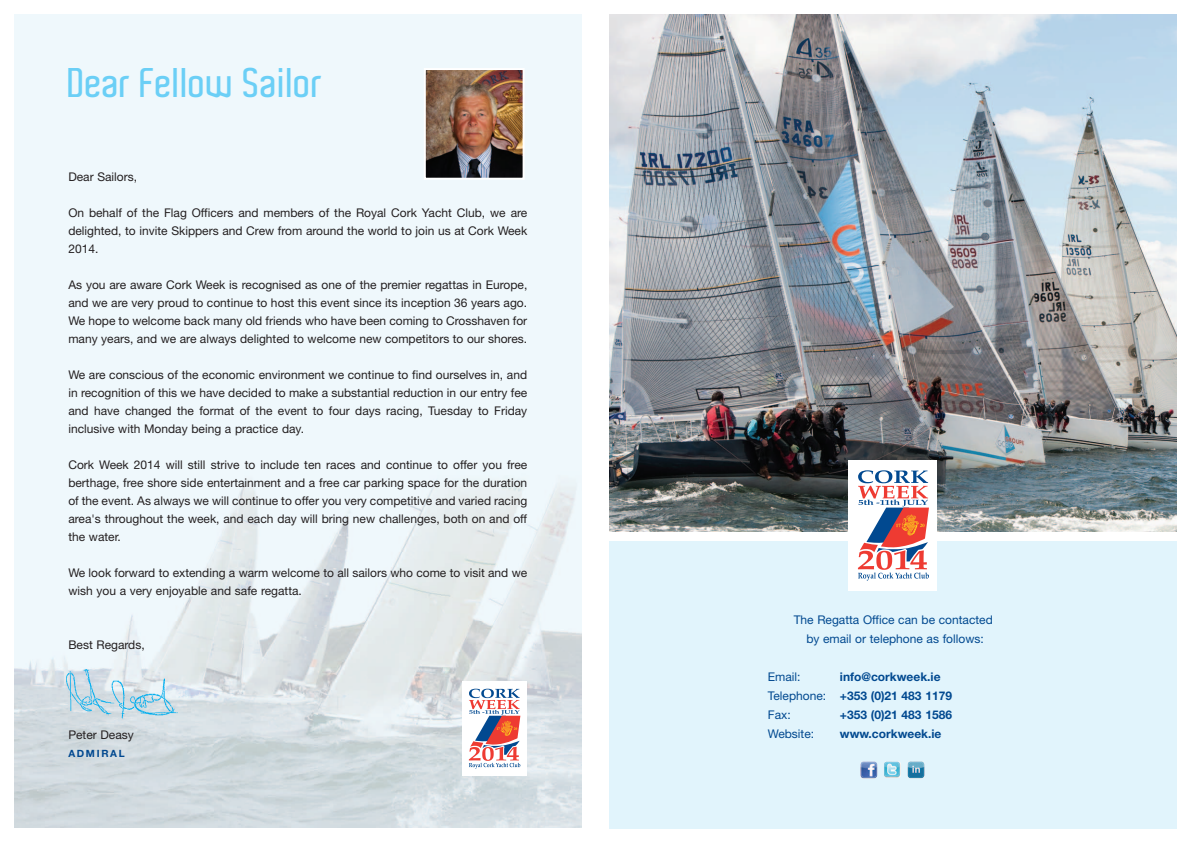
<style>
.page{position:relative;width:1191px;height:842px;background:#fff}
.page>*{position:absolute;margin:0;border:0;box-sizing:border-box;transform-origin:0 0}
.t1{font:600 40px "Aldo";color:#6bcff6}
.t2{font:12px/18px "Helvetica Neue";color:#231f20;text-align:justify}
.t3{font:700 12px/19px "Helvetica Neue";color:#014990}
.t4{font:12px/19px "Helvetica Neue";color:#014990;text-align:center}
.t5{font:700 10px "Helvetica Neue";letter-spacing:.165em;color:#014890}
.s1{font-weight:400}
</style>
<div class="page">
<img style="left:14px;top:14px;width:567px;height:814px">
<img style="left:427px;top:71px;width:94px;height:106px">
<div style="left:424px;top:68px;width:100px;height:112px;border:2px solid #fff"></div>
<img style="left:62px;top:666px;width:125px;height:60px">
<img style="left:609px;top:14px;width:567px;height:517px">
<div style="left:609px;top:542px;width:567px;height:287px;background:#e1f4fc"></div>
<div style="left:848px;top:459px;width:89px;height:131px;background:#fff"></div>
<svg style="left:858px;top:470px;width:71px;height:111px"></svg>
<img style="left:860px;top:761px;width:17px;height:17px">
<img style="left:884px;top:761px;width:17px;height:17px">
<img style="left:907px;top:761px;width:17px;height:17px">
<div style="left:462px;top:681px;width:64px;height:95px;background:#fff"></div>
<svg style="left:469px;top:689px;width:51px;height:80px"></svg>
<h1 class="t1" style="left:68px;top:61px;width:257px">Dear Fellow Sailor</h1>
<p class="t2" style="left:68px;top:169px;width:70px">Dear Sailors,</p>
<p class="t2" style="left:68px;top:205px;width:460px">On behalf of the Flag Officers and members of the Royal Cork Yacht Club, we are delighted, to invite Skippers and Crew from around the world to join us at Cork Week 2014.</p>
<p class="t2" style="left:68px;top:277px;width:460px">As you are aware Cork Week is recognised as one of the premier regattas in Europe, and we are very proud to continue to host this event since its inception 36 years ago.<br>We hope to welcome back many old friends who have been coming to Crosshaven for many years, and we are always delighted to welcome new competitors to our shores.</p>
<p class="t2" style="left:68px;top:367px;width:460px">We are conscious of the economic environment we continue to find ourselves in, and in recognition of this we have decided to make a substantial reduction in our entry fee and have changed the format of the event to four days racing, Tuesday to Friday inclusive with Monday being a practice day.</p>
<p class="t2" style="left:68px;top:457px;width:460px">Cork Week 2014 will still strive to include ten races and continue to offer you free berthage, free shore side entertainment and a free car parking space for the duration of the event. As always we will continue to offer you very competitive and varied racing area's throughout the week, and each day will bring new challenges, both on and off the water.</p>
<p class="t2" style="left:68px;top:565px;width:460px">We look forward to extending a warm welcome to all sailors who come to visit and we wish you a very enjoyable and safe regatta.</p>
<p class="t2" style="left:68px;top:637px;width:78px">Best Regards,</p>
<p class="t2" style="left:68px;top:727px;width:67px">Peter Deasy</p>
<p class="t5" style="left:68px;top:750px;width:58px">ADMIRAL</p>
<p class="t4" style="left:793px;top:611px;width:201px">The Regatta Office can be contacted by email or telephone as follows:</p>
<p class="t4" style="left:768px;top:668px;width:34px">Email:</p>
<p class="t3" style="left:768px;top:668px;width:186px;text-indent:72px">info@corkweek.ie<br><span class="s1">Telephone:</span> +353 (0)21 483 1179<br><span class="s1">Fax:</span></p>
<p class="t3" style="left:840px;top:706px;width:114px">+353 (0)21 483 1586</p>
<p class="t4" style="left:768px;top:725px;width:48px">Website:</p>
<p class="t3" style="left:840px;top:725px;width:103px">www.corkweek.ie</p>
</div>
